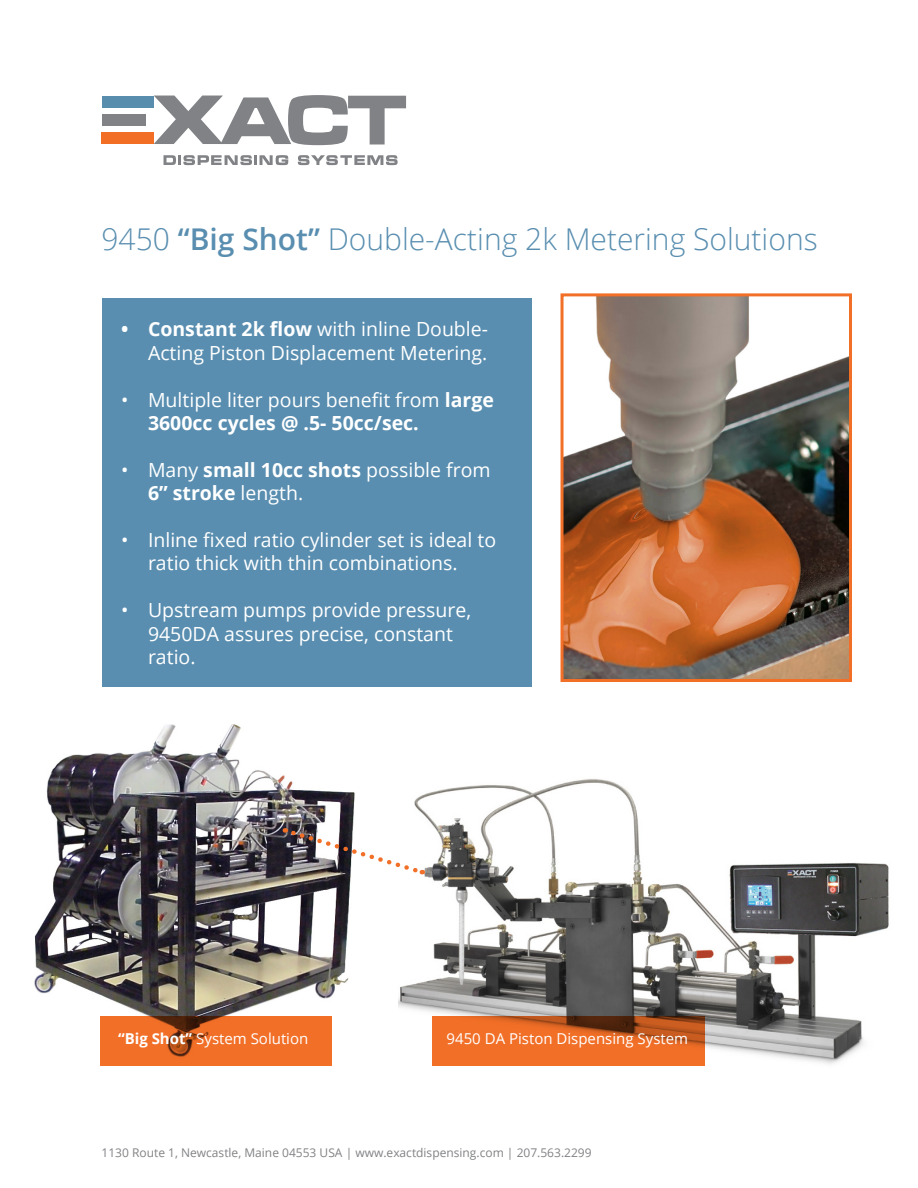
<style>
.page{position:relative;width:918px;height:1188px;background:#fff}
.page>*{position:absolute;margin:0;border:0;box-sizing:border-box;transform-origin:0 0}
.t1{font:300 30px "Open Sans";color:#598eb0}
.t2{font:19.5px/23.4px "Open Sans";color:#fff}
.t3{font:15px "Open Sans";color:#fff}
.t4{font:12px "Open Sans";color:#818285}
.s1{font-weight:600}
.s2{font-weight:700}
</style>
<div class="page">
<div style="left:102px;top:298px;width:429px;height:389px;background:#598eb0"></div>
<svg style="left:154px;top:95px;width:252px;height:50px"></svg>
<div style="left:102px;top:96px;width:52px;height:11px;background:#598dae"></div>
<div style="left:102px;top:114px;width:43px;height:12px;background:#808285"></div>
<div style="left:102px;top:133px;width:52px;height:11px;background:#f26e25"></div>
<svg style="left:298px;top:155px;width:100px;height:10px"></svg>
<svg style="left:164px;top:155px;width:124px;height:10px"></svg>
<img style="left:399px;top:778px;width:490px;height:288px">
<svg style="left:433px;top:1016px;width:272px;height:49px;background:#da6423"></svg>
<img style="left:34px;top:724px;width:321px;height:342px">
<svg style="left:285px;top:827px;width:138px;height:49px"></svg>
<div style="left:100px;top:1016px;width:231px;height:49px;background:#f26f27"></div>
<img style="left:565px;top:297px;width:283px;height:381px">
<div style="left:561px;top:293px;width:291px;height:389px;border:3px solid #f26f27"></div>
<p class="t1" style="left:102px;top:219px;width:718px">9450 <span class="s1">“Big Shot”</span> Double-Acting 2k Metering Solutions</p>
<p class="t2" style="left:121px;top:317px;width:369px;text-align:right"><span class="s2">• Constant 2k flow</span> with inline Double-<br>Acting Piston Displacement Metering.</p>
<p class="t2" style="left:148px;top:387px;width:347px;text-indent:-27px">• Multiple liter pours benefit from <span class="s2">large<br>3600cc cycles @ .5- 50cc/sec.</span></p>
<p class="t2" style="left:148px;top:458px;width:344px;text-indent:-27px">• Many <span class="s2">small 10cc shots</span> possible from<br><span class="s2">6” stroke</span> length.</p>
<p class="t2" style="left:121px;top:528px;width:377px;text-align:center">• Inline fixed ratio cylinder set is ideal to ratio thick with thin combinations.</p>
<p class="t2" style="left:148px;top:598px;width:325px;text-indent:-27px">• Upstream pumps provide pressure,<br>9450DA assures precise, constant ratio.</p>
<p class="t3" style="left:118px;top:1029px;width:192px"><span class="s2">“Big Shot”</span> System Solution</p>
<p class="t3" style="left:447px;top:1028px;width:243px">9450 DA Piston Dispensing System</p>
<p class="t4" style="left:102px;top:1144px;width:492px">1130 Route 1, Newcastle, Maine 04553 USA | www.exactdispensing.com | 207.563.2299</p>
</div>
